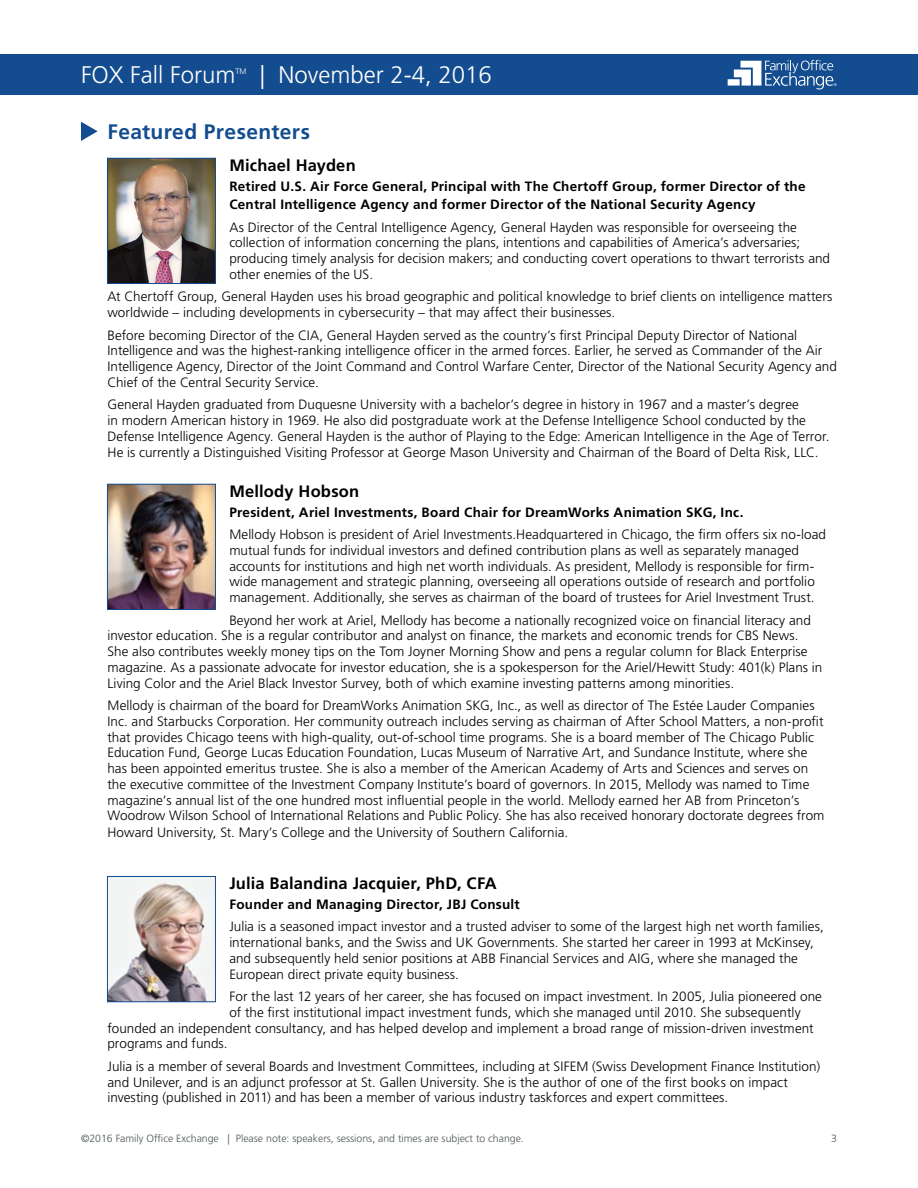
<style>
.page{position:relative;width:918px;height:1188px;background:#fff}
.page>*{position:absolute;margin:0;border:0;box-sizing:border-box;transform-origin:0 0}
.t1{font:300 24px "Frutiger LT";color:#fff}
.t2{font:700 21px "Frutiger LT";letter-spacing:.015em;color:#134d8f}
.t3{font:700 16.5px "Frutiger LT";letter-spacing:.01em;color:#000}
.t4{font:300 13.5px/15.8px "Frutiger LT";letter-spacing:.005em;color:#000}
.t5{font:700 13.5px/18px "Frutiger LT";letter-spacing:.02em;color:#000}
.t6{font:300 10.5px "Frutiger LT";color:#4c5654}
.t7{font:300 7.8px "Frutiger LT";color:#fff}
.t8{font:300 3.9px "Frutiger LT";color:#fff}
</style>
<div class="page">
<div style="left:0;top:54px;width:918px;height:40px;background:#134d8f"></div>
<div style="left:728px;top:79px;width:12px;height:7px;background:#fff"></div>
<svg style="left:734px;top:60px;width:99px;height:30px"></svg>
<svg style="left:81px;top:122px;width:17px;height:19px"></svg>
<img style="left:109px;top:160px;width:105px;height:122px">
<div style="left:107px;top:158px;width:109px;height:126px;border:1px solid #134d8f"></div>
<img style="left:109px;top:486px;width:105px;height:122px">
<div style="left:107px;top:484px;width:109px;height:126px;border:1px solid #134d8f"></div>
<img style="left:109px;top:878px;width:105px;height:122px">
<div style="left:107px;top:876px;width:109px;height:126px;border:1px solid #134d8f"></div>
<p class="t1" style="left:81px;top:61px;width:156px">FOX Fall Forum</p>
<p class="t7" style="left:236px;top:67px;width:12px">TM</p>
<p class="t1" style="left:260px;top:61px;width:234px">| November 2-4, 2016</p>
<p class="t8" style="left:834px;top:83px;width:5px">®</p>
<p class="t2" style="left:107px;top:120px;width:204px">Featured Presenters</p>
<p class="t3" style="left:229px;top:155px;width:128px">Michael Hayden</p>
<p class="t5" style="left:229px;top:177px;width:578px">Retired U.S. Air Force General, Principal with The Chertoff Group, former Director of the<br>Central Intelligence Agency and former Director of the National Security Agency</p>
<p class="t4" style="left:229px;top:219px;width:602px">As Director of the Central Intelligence Agency, General Hayden was responsible for overseeing the collection of information concerning the plans, intentions and capabilities of America’s adversaries; producing timely analysis for decision makers; and conducting covert operations to thwart terrorists and other enemies of the US.</p>
<p class="t4" style="left:107px;top:289px;width:726px">At Chertoff Group, General Hayden uses his broad geographic and political knowledge to brief clients on intelligence matters worldwide – including developments in cybersecurity – that may affect their businesses.</p>
<p class="t4" style="left:107px;top:327px;width:731px">Before becoming Director of the CIA, General Hayden served as the country’s first Principal Deputy Director of National Intelligence and was the highest-ranking intelligence officer in the armed forces. Earlier, he served as Commander of the Air Intelligence Agency, Director of the Joint Command and Control Warfare Center, Director of the National Security Agency and Chief of the Central Security Service.</p>
<p class="t4" style="left:107px;top:397px;width:723px">General Hayden graduated from Duquesne University with a bachelor’s degree in history in 1967 and a master’s degree<br>in modern American history in 1969. He also did postgraduate work at the Defense Intelligence School conducted by the Defense Intelligence Agency. General Hayden is the author of Playing to the Edge: American Intelligence in the Age of Terror.<br>He is currently a Distinguished Visiting Professor at George Mason University and Chairman of the Board of Delta Risk, LLC.</p>
<p class="t3" style="left:229px;top:482px;width:131px">Mellody Hobson</p>
<p class="t5" style="left:229px;top:503px;width:516px">President, Ariel Investments, Board Chair for DreamWorks Animation SKG, Inc.</p>
<p class="t4" style="left:229px;top:527px;width:598px">Mellody Hobson is president of Ariel Investments.Headquartered in Chicago, the firm offers six no-load mutual funds for individual investors and defined contribution plans as well as separately managed accounts for institutions and high net worth individuals. As president, Mellody is responsible for firm&shy;wide management and strategic planning, overseeing all operations outside of research and portfolio management. Additionally, she serves as chairman of the board of trustees for Ariel Investment Trust.</p>
<p class="t4" style="left:107px;top:612px;width:716px;text-indent:122px">Beyond her work at Ariel, Mellody has become a nationally recognized voice on financial literacy and investor education. She is a regular contributor and analyst on finance, the markets and economic trends for CBS News.<br>She also contributes weekly money tips on the Tom Joyner Morning Show and pens a regular column for Black Enterprise magazine. As a passionate advocate for investor education, she is a spokesperson for the Ariel/Hewitt Study: 401(k) Plans in Living Color and the Ariel Black Investor Survey, both of which examine investing patterns among minorities.</p>
<p class="t4" style="left:107px;top:698px;width:719px">Mellody is chairman of the board for DreamWorks Animation SKG, Inc., as well as director of The Estée Lauder Companies Inc. and Starbucks Corporation. Her community outreach includes serving as chairman of After School Matters, a non-profit that provides Chicago teens with high-quality, out-of-school time programs. She is a board member of The Chicago Public Education Fund, George Lucas Education Foundation, Lucas Museum of Narrative Art, and Sundance Institute, where she has been appointed emeritus trustee. She is also a member of the American Academy of Arts and Sciences and serves on the executive committee of the Investment Company Institute’s board of governors. In 2015, Mellody was named to Time magazine’s annual list of the one hundred most influential people in the world. Mellody earned her AB from Princeton’s Woodrow Wilson School of International Relations and Public Policy. She has also received honorary doctorate degrees from Howard University, St. Mary’s College and the University of Southern California.</p>
<p class="t3" style="left:229px;top:874px;width:269px">Julia Balandina Jacquier, PhD, CFA</p>
<p class="t5" style="left:229px;top:895px;width:292px">Founder and Managing Director, JBJ Consult</p>
<p class="t4" style="left:229px;top:919px;width:596px">Julia is a seasoned impact investor and a trusted adviser to some of the largest high net worth families, international banks, and the Swiss and UK Governments. She started her career in 1993 at McKinsey, and subsequently held senior positions at ABB Financial Services and AIG, where she managed the European direct private equity business.</p>
<p class="t4" style="left:229px;top:989px;width:594px">For the last 12 years of her career, she has focused on impact investment. In 2005, Julia pioneered one</p>
<p class="t4" style="left:229px;top:1004px;width:573px">of the first institutional impact investment funds, which she managed until 2010. She subsequently</p>
<p class="t4" style="left:107px;top:1020px;width:708px">founded an independent consultancy, and has helped develop and implement a broad range of mission-driven investment</p>
<p class="t4" style="left:107px;top:1036px;width:122px">programs and funds.</p>
<p class="t4" style="left:107px;top:1058px;width:714px">Julia is a member of several Boards and Investment Committees, including at SIFEM (Swiss Development Finance Institution) and Unilever, and is an adjunct professor at St. Gallen University. She is the author of one of the first books on impact investing (published in 2011) and has been a member of various industry taskforces and expert committees.</p>
<p class="t6" style="left:81px;top:1132px;width:444px">©2016 Family Office Exchange | Please note: speakers, sessions, and times are subject to change.</p>
<p class="t6" style="left:831px;top:1132px;width:7px">3</p>
</div>
